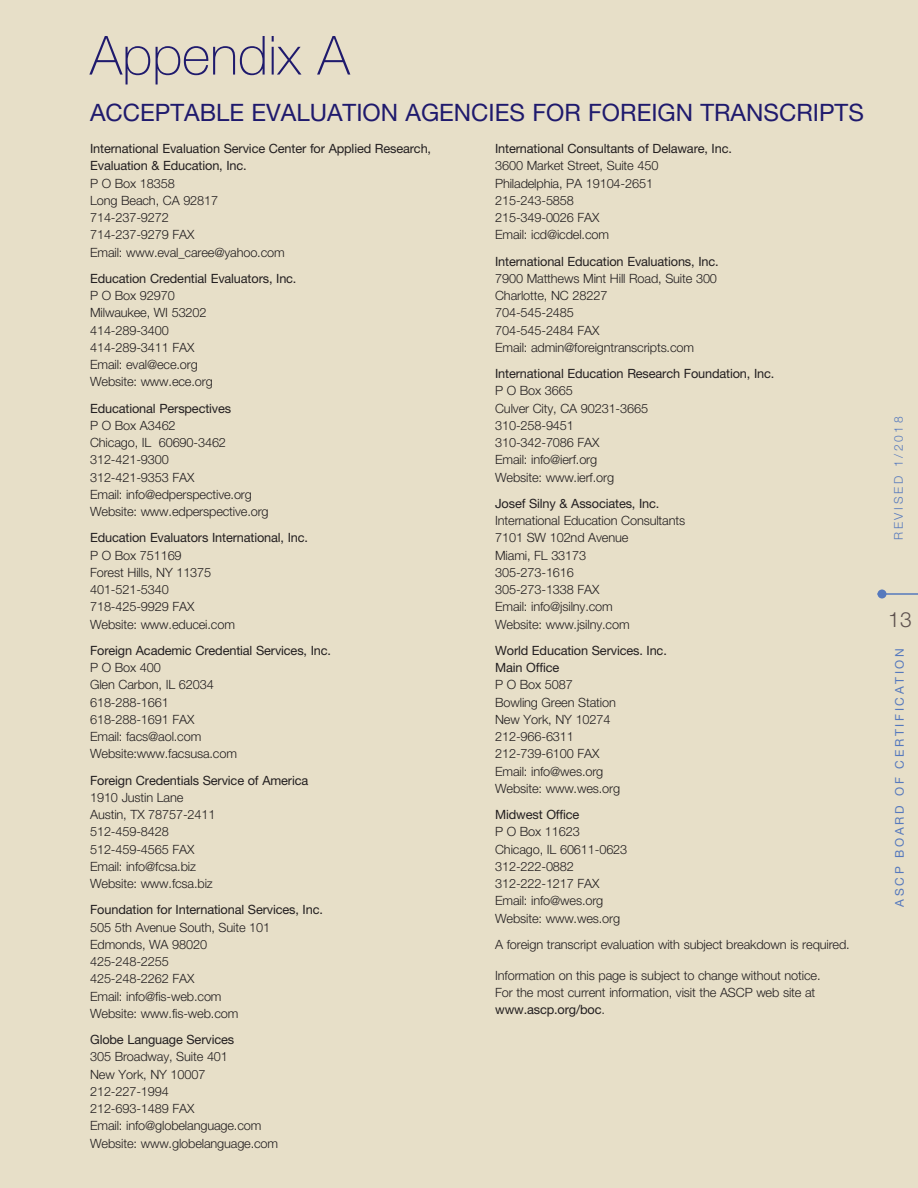
<style>
.page{position:relative;width:918px;height:1188px;background:#e7dfc8}
.page>*{position:absolute;margin:0;border:0;box-sizing:border-box;transform-origin:0 0}
.t1{font:100 54px "Helvetica Neue LT Std";color:#1f1a6d}
.t2{font:24px "Helvetica Neue LT Std";color:#1f1a6d}
.t3{font:300 21px "Helvetica Neue LT Std";color:#5d514e}
.t4{font:300 12.75px/17.2px "Helvetica Neue LT Std";letter-spacing:-.01em;color:#231f20}
.t5{font:12.75px/17.2px "Helvetica Neue LT Std";letter-spacing:-.01em;color:#231f20}
.t6{font:12px "Helvetica Neue LT Std";letter-spacing:.22em;color:#5679bd}
.t7{font:300 12px "Helvetica Neue LT Std";letter-spacing:.22em;color:#5679bd}
.s1{font-weight:400}
</style>
<div class="page">
<hr style="left:878px;top:593px;width:40px;height:2px;background:#5679bd">
<div style="left:878px;top:590px;width:8px;height:8px;background:#5679bd;border-radius:50%"></div>
<h1 class="t1" style="left:90px;top:36px;width:261px">Appendix A</h1>
<h2 class="t2" style="left:90px;top:104px;width:775px">ACCEPTABLE EVALUATION AGENCIES FOR FOREIGN TRANSCRIPTS</h2>
<p class="t5" style="left:90px;top:141px;width:343px">International Evaluation Service Center for Applied Research,<br>Evaluation &amp; Education, Inc.</p>
<p class="t4" style="left:90px;top:176px;width:196px">P O Box 18358<br>Long Beach, CA 92817<br>714-237-9272<br>714-237-9279 FAX<br>Email: www.eval_caree@yahoo.com</p>
<p class="t5" style="left:90px;top:271px;width:208px">Education Credential Evaluators, Inc.</p>
<p class="t4" style="left:90px;top:288px;width:124px">P O Box 92970<br>Milwaukee, WI 53202<br>414-289-3400<br>414-289-3411 FAX<br>Email: eval@ece.org<br>Website: www.ece.org</p>
<p class="t5" style="left:90px;top:401px;width:143px">Educational Perspectives</p>
<p class="t4" style="left:90px;top:418px;width:180px">P O Box A3462<br>Chicago, IL 60690-3462<br>312-421-9300<br>312-421-9353 FAX<br>Email: info@edperspective.org<br>Website: www.edperspective.org</p>
<p class="t5" style="left:90px;top:530px;width:220px">Education Evaluators International, Inc.</p>
<p class="t4" style="left:90px;top:548px;width:146px">P O Box 751169<br>Forest Hills, NY 11375<br>401-521-5340<br>718-425-9929 FAX<br>Website: www.educei.com</p>
<p class="t5" style="left:90px;top:643px;width:243px">Foreign Academic Credential Services, Inc.</p>
<p class="t4" style="left:90px;top:660px;width:148px">P O Box 400<br>Glen Carbon, IL 62034<br>618-288-1661<br>618-288-1691 FAX<br>Email: facs@aol.com<br>Website:www.facsusa.com</p>
<p class="t5" style="left:90px;top:773px;width:220px">Foreign Credentials Service of America</p>
<p class="t4" style="left:90px;top:790px;width:127px">1910 Justin Lane<br>Austin, TX 78757-2411<br>512-459-8428<br>512-459-4565 FAX<br>Email: info@fcsa.biz<br>Website: www.fcsa.biz</p>
<p class="t5" style="left:90px;top:902px;width:234px">Foundation for International Services, Inc.</p>
<p class="t4" style="left:90px;top:920px;width:182px">505 5th Avenue South, Suite 101<br>Edmonds, WA 98020<br>425-248-2255<br>425-248-2262 FAX<br>Email: info@fis-web.com<br>Website: www.fis-web.com</p>
<p class="t5" style="left:90px;top:1032px;width:146px">Globe Language Services</p>
<p class="t4" style="left:90px;top:1049px;width:190px">305 Broadway, Suite 401<br>New York, NY 10007<br>212-227-1994<br>212-693-1489 FAX<br>Email: info@globelanguage.com<br>Website: www.globelanguage.com</p>
<p class="t5" style="left:495px;top:141px;width:238px">International Consultants of Delaware, Inc.</p>
<p class="t4" style="left:495px;top:158px;width:165px">3600 Market Street, Suite 450<br>Philadelphia, PA 19104-2651<br>215-243-5858<br>215-349-0026 FAX<br>Email: icd@icdel.com</p>
<p class="t5" style="left:495px;top:254px;width:225px">International Education Evaluations, Inc.</p>
<p class="t4" style="left:495px;top:271px;width:223px">7900 Matthews Mint Hill Road, Suite 300<br>Charlotte, NC 28227<br>704-545-2485<br>704-545-2484 FAX<br>Email: admin@foreigntranscripts.com</p>
<p class="t5" style="left:495px;top:366px;width:281px">International Education Research Foundation, Inc.</p>
<p class="t4" style="left:495px;top:383px;width:154px">P O Box 3665<br>Culver City, CA 90231-3665<br>310-258-9451<br>310-342-7086 FAX<br>Email: info@ierf.org<br>Website: www.ierf.org</p>
<p class="t5" style="left:495px;top:496px;width:166px">Josef Silny &amp; Associates, Inc.</p>
<p class="t4" style="left:495px;top:513px;width:192px">International Education Consultants<br>7101 SW 102nd Avenue<br>Miami, FL 33173<br>305-273-1616<br>305-273-1338 FAX<br>Email: info@jsilny.com<br>Website: www.jsilny.com</p>
<p class="t5" style="left:495px;top:643px;width:173px">World Education Services. Inc.<br>Main Office</p>
<p class="t4" style="left:495px;top:677px;width:126px">P O Box 5087<br>Bowling Green Station<br>New York, NY 10274<br>212-966-6311<br>212-739-6100 FAX<br>Email: info@wes.org<br>Website: www.wes.org</p>
<p class="t5" style="left:495px;top:807px;width:86px">Midwest Office</p>
<p class="t4" style="left:495px;top:824px;width:134px">P O Box 11623<br>Chicago, IL 60611-0623<br>312-222-0882<br>312-222-1217 FAX<br>Email: info@wes.org<br>Website: www.wes.org</p>
<p class="t4" style="left:495px;top:937px;width:356px">A foreign transcript evaluation with subject breakdown is required.</p>
<p class="t4" style="left:495px;top:968px;width:327px">Information on this page is subject to change without notice.<br>For the most current information, visit the ASCP web site at <span class="s1">www.ascp.org/boc</span>.</p>
<p class="t7" style="left:894px;top:540px;width:125px;rotate:-90deg">REVISED 1/2018</p>
<h3 class="t3" style="left:888px;top:612px;width:25px">13</h3>
<p class="t6" style="left:895px;top:907px;width:260px;rotate:-90deg">ASCP BOARD OF CERTIFICATION</p>
</div>
